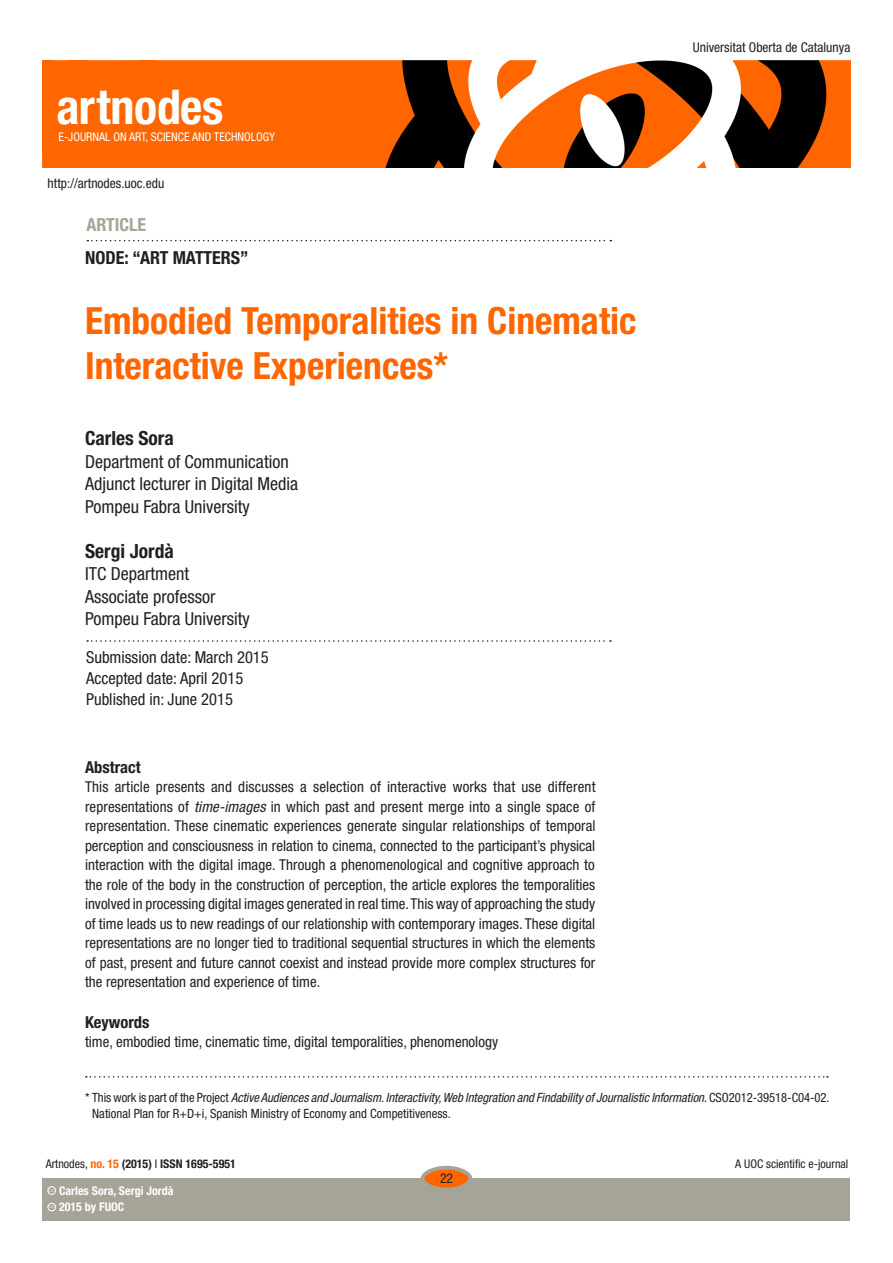
<style>
.page{position:relative;width:893px;height:1263px;background:#fff}
.page>*{position:absolute;margin:0;border:0;box-sizing:border-box;transform-origin:0 0}
.t1{font:700 condensed 48px "Helvetica Neue LT Std";letter-spacing:-.005em;color:#fff}
.Titol_article{font:700 condensed 37.5px/45px "Helvetica Neue LT Std";color:#f60}
.inici_Noms_autors{font:700 condensed 19.5px "Helvetica Neue LT Std";color:#231f20}
.inici_Dades_autors{font:condensed 18px "Helvetica Neue LT Std";color:#231f20}
.inici_Noms_autors-2{font:condensed 18px "Helvetica Neue LT Std";color:#231f20}
.Titol_nodo{font:700 condensed 18px "Helvetica Neue LT Std";color:#231f20}
.Titol_nodo-2{font:700 condensed 18px "Helvetica Neue LT Std";color:#a6a397}
.inici_Dates{font:condensed 16.5px "Helvetica Neue LT Std";color:#231f20}
.subtitols_resums{font:700 condensed 16.5px "Helvetica Neue LT Std";color:#231f20}
.text_general_primerp{font:condensed 15px/19.5px "Helvetica Neue LT Std";color:#231f20;text-align:justify}
.t2{font:condensed 13.5px "Helvetica Neue LT Std";color:#231f20}
.notas{font:condensed 12.75px/16.5px "Helvetica Neue LT Std";color:#231f20}
.t3{font:condensed 12px "Helvetica Neue LT Std";color:#fff}
.t4{font:700 condensed 12px "Helvetica Neue LT Std";color:#231f20}
.t5{font:700 condensed 12px "Helvetica Neue LT Std";color:#fff}
.t6{font:condensed 12px "Helvetica Neue LT Std";color:#231f20}
.t7{font:600 3.9px "Adobe Caslon Pro";color:#fff}
.s1{font-style:italic}
.s2{font-weight:400}
.s3{color:#f60}
</style>
<div class="page">
<img style="left:43px;top:61px;width:807px;height:106px">
<div style="left:43px;top:1178px;width:807px;height:42px;background:#a6a397"></div>
<div style="left:422px;top:1168px;width:48px;height:21px;background:#f60;border-radius:50%"></div>
<div style="left:421px;top:1166px;width:51px;height:25px;border:4px solid #a6a397;border-radius:50%"></div>
<div style="left:48px;top:1186px;width:8px;height:8px;border:1px solid #fff;border-radius:50%"></div>
<svg style="left:87px;top:240px;width:524px;height:1px"></svg>
<svg style="left:87px;top:640px;width:524px;height:2px"></svg>
<div style="left:48px;top:1203px;width:8px;height:8px;border:1px solid #fff;border-radius:50%"></div>
<svg style="left:86px;top:1076px;width:742px;height:1px"></svg>
<p class="t1" style="left:56px;top:77px;width:169px">artnodes</p>
<p class="t3" style="left:58px;top:129px;width:218px">E-JOURNAL ON ART, SCIENCE AND TECHNOLOGY</p>
<p class="t2" style="left:48px;top:176px;width:118px">http://artnodes.uoc.edu</p>
<p class="Titol_nodo-2" style="left:87px;top:214px;width:61px">ARTICLE</p>
<p class="Titol_nodo" style="left:85px;top:246px;width:165px">NODE: “ART MATTERS”</p>
<p class="Titol_article" style="left:85px;top:297px;width:553px">Embodied Temporalities in Cinematic<br>Interactive Experiences*</p>
<p class="inici_Noms_autors" style="left:85px;top:426px;width:90px">Carles Sora</p>
<p class="inici_Noms_autors-2" style="left:85px;top:451px;width:205px">Department of Communication</p>
<p class="inici_Dades_autors" style="left:85px;top:473px;width:214px">Adjunct lecturer in Digital Media</p>
<p class="inici_Dades_autors" style="left:85px;top:496px;width:166px">Pompeu Fabra University</p>
<p class="inici_Noms_autors" style="left:85px;top:539px;width:90px">Sergi Jordà</p>
<p class="inici_Dades_autors" style="left:85px;top:563px;width:105px">ITC Department</p>
<p class="inici_Dades_autors" style="left:85px;top:586px;width:132px">Associate professor</p>
<p class="inici_Dades_autors" style="left:85px;top:608px;width:166px">Pompeu Fabra University</p>
<p class="inici_Dates" style="left:86px;top:648px;width:184px">Submission date: March 2015</p>
<p class="inici_Dates" style="left:86px;top:669px;width:159px">Accepted date: April 2015</p>
<p class="inici_Dates" style="left:86px;top:690px;width:148px">Published in: June 2015</p>
<p class="subtitols_resums" style="left:85px;top:757px;width:57px">Abstract</p>
<p class="text_general_primerp" style="left:85px;top:777px;width:512px">This article presents and discusses a selection of interactive works that use different representations of <span class="s1">time-images</span> in which past and present merge into a single space of representation. These cinematic experiences generate singular relationships of temporal perception and consciousness in relation to cinema, connected to the participant’s physical interaction with the digital image. Through a phenomenological and cognitive approach to the role of the body in the construction of perception, the article explores the temporalities involved in processing digital images generated in real time. This way of approaching the study of time leads us to new readings of our relationship with contemporary images. These digital representations are no longer tied to traditional sequential structures in which the elements of past, present and future cannot coexist and instead provide more complex structures for the representation and experience of time.</p>
<p class="subtitols_resums" style="left:85px;top:1012px;width:66px">Keywords</p>
<p class="text_general_primerp" style="left:85px;top:1032px;width:415px">time, embodied time, cinematic time, digital temporalities, phenomenology</p>
<p class="t2" style="left:693px;top:40px;width:159px">Universitat Oberta de Catalunya</p>
<p class="notas" style="left:92px;top:1089px;width:739px;text-indent:-7px">* This work is part of the Project <span class="s1">Active Audiences and Journalism. Interactivity, Web Integration and Findability of Journalistic Information</span>. CSO2012-39518-C04-02.<br>National Plan for R+D+i, Spanish Ministry of Economy and Competitiveness.</p>
<p class="t4" style="left:46px;top:1157px;width:192px"><span class="s2">Artnodes,</span> <span class="s3">no. 15</span> (2015) <span class="s2">I</span> ISSN 1695-5951</p>
<p class="t6" style="left:735px;top:1157px;width:115px">A UOC scientific e-journal</p>
<p class="t5" style="left:59px;top:1183px;width:116px">Carles Sora, Sergi Jordà</p>
<p class="t7" style="left:49px;top:1188px;width:7px">CC</p>
<p class="t7" style="left:49px;top:1205px;width:7px">CC</p>
<p class="t5" style="left:59px;top:1200px;width:67px">2015 by FUOC</p>
<p class="t2" style="left:440px;top:1171px;width:14px">22</p>
</div>
